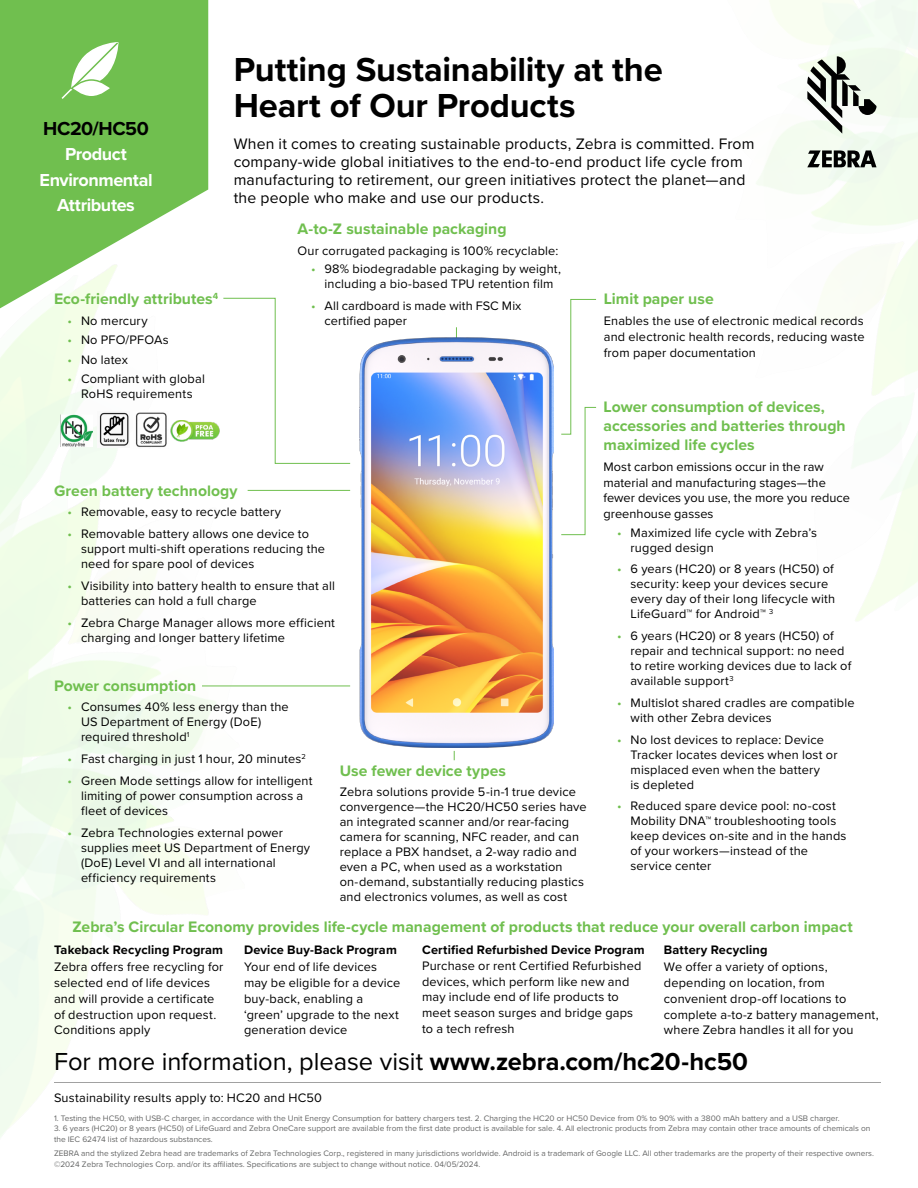
<style>
.page{position:relative;width:918px;height:1188px;background:#fff}
.page>*{position:absolute;margin:0;border:0;box-sizing:border-box;transform-origin:0 0}
.t1{font:700 34.5px/36px "Proxima Nova";letter-spacing:-.005em;color:#000}
.t2{font:25.5px "Proxima Nova";color:#000101}
.t3{font:700 19.5px "Proxima Nova";letter-spacing:-.02em;color:#000}
.t4{font:700 18px/25.5px "Proxima Nova";letter-spacing:-.025em;color:#fff;text-align:center}
.t5{font:700 15.75px/18.8px "Proxima Nova";color:#70bf4f}
.t6{font:15.75px/18px "Proxima Nova";letter-spacing:.01em;color:#000}
.t7{font:12.75px/15px "Proxima Nova";letter-spacing:.015em;color:#000}
.t8{font:700 12.75px "Proxima Nova";letter-spacing:.01em;color:#000}
.t9{font:8.25px/10.5px "Proxima Nova";color:#666767}
.s1{color:#70bf4f}
.s2{font-weight:700;color:#000}
</style>
<div class="page">
<svg style="left:0;top:0;width:208px;height:351px;fill:#70bf4f"></svg>
<svg style="left:223px;top:298px;width:128px;height:166px"></svg>
<svg style="left:561px;top:299px;width:36px;height:236px"></svg>
<svg style="left:60px;top:41px;width:60px;height:60px"></svg>
<hr style="left:202px;top:686px;width:148px;height:1px;background:#70bf4f">
<svg style="left:807px;top:56px;width:70px;height:78px"></svg>
<svg style="left:807px;top:150px;width:70px;height:17px"></svg>
<img style="left:135px;top:412px;width:33px;height:37px">
<img style="left:97px;top:411px;width:32px;height:36px">
<img style="left:168px;top:420px;width:52px;height:22px">
<img style="left:60px;top:415px;width:33px;height:31px">
<hr style="left:248px;top:490px;width:102px;height:1px;background:#70bf4f">
<img style="left:360px;top:337px;width:193px;height:410px">
<h3 class="t3" style="left:43px;top:114px;width:107px">HC20/HC50</h3>
<h3 class="t4" style="left:39px;top:141px;width:115px">Product<br>Environmental<br>Attributes</h3>
<h1 class="t1" style="left:234px;top:51px;width:431px">Putting Sustainability at the<br>Heart of Our Products</h1>
<p class="t6" style="left:234px;top:134px;width:522px">When it comes to creating sustainable products, Zebra is committed. From company-wide global initiatives to the end-to-end product life cycle from manufacturing to retirement, our green initiatives protect the planet—and the people who make and use our products.</p>
<p class="t5" style="left:298px;top:219px;width:211px">A-to-Z sustainable packaging</p>
<p class="t7" style="left:298px;top:242px;width:262px">Our corrugated packaging is 100% recyclable:</p>
<p class="t7" style="left:311px;top:261px;width:252px;text-align:center"><span class="s1">•</span> 98% biodegradable packaging by weight, including a bio-based TPU retention film</p>
<p class="t7" style="left:325px;top:297px;width:198px;text-indent:-14px"><span class="s1">•</span> All cardboard is made with FSC Mix certified paper</p>
<p class="t5" style="left:54px;top:289px;width:166px">Eco-friendly attributes<sup>4</sup></p>
<p class="t7" style="left:68px;top:312px;width:82px"><span class="s1">•</span> No mercury</p>
<p class="t7" style="left:68px;top:332px;width:103px"><span class="s1">•</span> No PFO/PFOAs</p>
<p class="t7" style="left:68px;top:351px;width:62px"><span class="s1">•</span> No latex</p>
<p class="t7" style="left:68px;top:371px;width:139px;text-align:center"><span class="s1">•</span> Compliant with global<br>RoHS requirements</p>
<p class="t5" style="left:604px;top:289px;width:111px">Limit paper use</p>
<p class="t7" style="left:604px;top:313px;width:262px;line-height:15.8px;text-align:justify">Enables the use of electronic medical records and electronic health records, reducing waste from paper documentation</p>
<p class="t5" style="left:604px;top:397px;width:244px">Lower consumption of devices, accessories and batteries through maximized life cycles</p>
<p class="t7" style="left:604px;top:458px;width:248px;line-height:15.8px">Most carbon emissions occur in the raw material and manufacturing stages—the fewer devices you use, the more you reduce greenhouse gasses</p>
<p class="t7" style="left:631px;top:524px;width:188px;text-indent:-14px"><span class="s1">•</span> Maximized life cycle with Zebra’s rugged design</p>
<p class="t7" style="left:631px;top:561px;width:206px;text-indent:-14px"><span class="s1">•</span> 6 years (HC20) or 8 years (HC50) of security: keep your devices secure every day of their long lifecycle with LifeGuard™ for Android™ <sup>3</sup></p>
<p class="t7" style="left:631px;top:628px;width:222px;text-indent:-14px"><span class="s1">•</span> 6 years (HC20) or 8 years (HC50) of repair and technical support: no need to retire working devices due to lack of available support<sup>3</sup></p>
<p class="t7" style="left:631px;top:695px;width:226px;text-indent:-14px"><span class="s1">•</span> Multislot shared cradles are compatible with other Zebra devices</p>
<p class="t7" style="left:631px;top:731px;width:209px;text-indent:-14px"><span class="s1">•</span> No lost devices to replace: Device<br>Tracker locates devices when lost or misplaced even when the battery<br>is depleted</p>
<p class="t7" style="left:631px;top:798px;width:218px;text-indent:-14px"><span class="s1">•</span> Reduced spare device pool: no-cost<br>Mobility DNA™ troubleshooting tools keep devices on-site and in the hands of your workers—instead of the service center</p>
<p class="t5" style="left:54px;top:481px;width:185px">Green battery technology</p>
<p class="t7" style="left:68px;top:504px;width:215px"><span class="s1">•</span> Removable, easy to recycle battery</p>
<p class="t7" style="left:81px;top:526px;width:246px;text-indent:-14px"><span class="s1">•</span> Removable battery allows one device to support multi-shift operations reducing the need for spare pool of devices</p>
<p class="t7" style="left:81px;top:578px;width:255px;text-indent:-14px"><span class="s1">•</span> Visibility into battery health to ensure that all batteries can hold a full charge</p>
<p class="t7" style="left:81px;top:614px;width:256px;text-indent:-14px"><span class="s1">•</span> Zebra Charge Manager allows more efficient charging and longer battery lifetime</p>
<p class="t5" style="left:54px;top:676px;width:144px">Power consumption</p>
<p class="t7" style="left:81px;top:699px;width:209px;text-indent:-14px"><span class="s1">•</span> Consumes 40% less energy than the<br>US Department of Energy (DoE) required threshold<sup>1</sup></p>
<p class="t7" style="left:68px;top:751px;width:240px"><span class="s1">•</span> Fast charging in just 1 hour, 20 minutes<sup>2</sup></p>
<p class="t7" style="left:81px;top:773px;width:233px;text-indent:-14px"><span class="s1">•</span> Green Mode settings allow for intelligent limiting of power consumption across a fleet of devices</p>
<p class="t7" style="left:81px;top:824px;width:231px;text-indent:-14px"><span class="s1">•</span> Zebra Technologies external power supplies meet US Department of Energy (DoE) Level VI and all international efficiency requirements</p>
<p class="t5" style="left:340px;top:761px;width:168px">Use fewer device types</p>
<p class="t7" style="left:340px;top:784px;width:249px">Zebra solutions provide 5-in-1 true device convergence—the HC20/HC50 series have an integrated scanner and/or rear-facing camera for scanning, NFC reader, and can replace a PBX handset, a 2-way radio and even a PC, when used as a workstation on-demand, substantially reducing plastics and electronics volumes, as well as cost</p>
<p class="t5" style="left:72px;top:917px;width:782px">Zebra’s Circular Economy provides life-cycle management of products that reduce your overall carbon impact</p>
<p class="t8" style="left:422px;top:940px;width:224px">Certified Refurbished Device Program</p>
<p class="t7" style="left:422px;top:957px;width:221px;line-height:15.8px">Purchase or rent Certified Refurbished devices, which perform like new and may include end of life products to meet season surges and bridge gaps to a tech refresh</p>
<p class="t8" style="left:664px;top:940px;width:105px">Battery Recycling</p>
<p class="t7" style="left:664px;top:959px;width:216px;line-height:15.8px">We offer a variety of options, depending on location, from convenient drop-off locations to complete a-to-z battery management, where Zebra handles it all for you</p>
<p class="t8" style="left:54px;top:940px;width:171px">Takeback Recycling Program</p>
<p class="t7" style="left:54px;top:959px;width:171px;line-height:15.8px">Zebra offers free recycling for selected end of life devices and will provide a certificate of destruction upon request.<br>Conditions apply</p>
<p class="t8" style="left:244px;top:940px;width:154px">Device Buy-Back Program</p>
<p class="t7" style="left:244px;top:959px;width:158px;line-height:15.8px">Your end of life devices may be eligible for a device buy-back, enabling a ‘green’ upgrade to the next generation device</p>
<h2 class="t2" style="left:54px;top:1042px;width:695px">For more information, please visit <span class="s2">www.zebra.com/hc20-hc50</span></h2>
<p class="t7" style="left:54px;top:1090px;width:270px">Sustainability results apply to: HC20 and HC50</p>
<p class="t9" style="left:54px;top:1112px;width:787px">1. Testing the HC50, with USB-C charger, in accordance with the Unit Energy Consumption for battery chargers test. 2. Charging the HC20 or HC50 Device from 0% to 90% with a 3800 mAh battery and a USB charger.</p>
<p class="t9" style="left:54px;top:1123px;width:818px">3. 6 years (HC20) or 8 years (HC50) of LifeGuard and Zebra OneCare support are available from the first date product is available for sale. 4. All electronic products from Zebra may contain other trace amounts of chemicals on the IEC 62474 list of hazardous substances.</p>
<p class="t9" style="left:54px;top:1148px;width:821px">ZEBRA and the stylized Zebra head are trademarks of Zebra Technologies Corp., registered in many jurisdictions worldwide. Android is a trademark of Google LLC. All other trademarks are the property of their respective owners. ©2024 Zebra Technologies Corp. and/or its affiliates. Specifications are subject to change without notice. 04/05/2024.</p>
</div>
